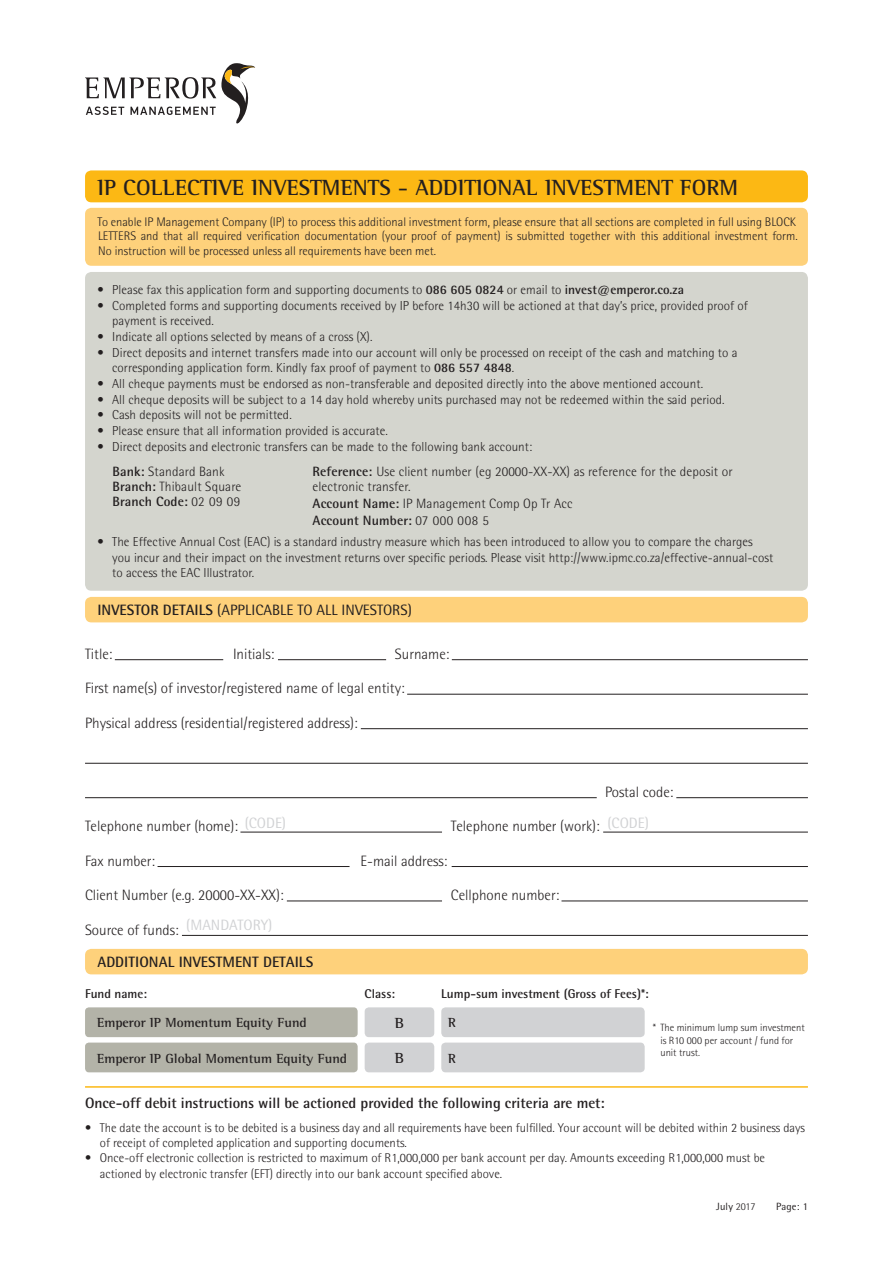
<style>
.page{position:relative;width:893px;height:1263px;background:#fff}
.page>*{position:absolute;margin:0;border:0;box-sizing:border-box;transform-origin:0 0}
.t1{font:700 22.5px "Rotis Semi Serif";color:#231f20}
.t2{font:300 15px "Rotis Semi Sans";color:#231f20}
.t3{font:700 15px "Rotis Semi Sans";color:#231f20}
.t4{font:15px "Rotis Semi Sans";letter-spacing:.005em;color:#231f20}
.t5{font:15px "Rotis Semi Sans";color:#d1d2d4}
.t6{font:700 15px "Rotis Semi Serif";color:#231f20}
.t7{font:300 13.5px/15px "Rotis Semi Sans";letter-spacing:.01em;color:#231f20}
.t8{font:700 13.5px "Rotis Semi Serif";color:#231f20}
.t9{font:700 13.5px "Rotis Semi Sans";letter-spacing:.01em;color:#231f20}
.t10{font:300 13.05px/15.6px "Rotis Semi Sans";letter-spacing:.005em;color:#231f20}
.t11{font:300 12.75px/15.3px "Rotis Semi Sans";color:#231f20}
.t12{font:700 12.75px "Rotis Semi Sans";color:#231f20}
.t13{font:300 12.45px/15px "Rotis Semi Sans";color:#231f20}
.t14{font:300 10.5px/12.6px "Rotis Semi Sans";color:#231f20}
.t15{font:10.5px "Rotis Semi Sans";letter-spacing:.02em;color:#231f20}
.s1{font-weight:700}
.s2{font-weight:300}
</style>
<div class="page">
<div style="left:441px;top:1007px;width:204px;height:30px;background:#d1d2d4;border-radius:4px"></div>
<div style="left:441px;top:1042px;width:204px;height:30px;background:#d1d2d4;border-radius:4px"></div>
<div style="left:85px;top:170px;width:723px;height:32px;background:#fcb814;border-radius:6px"></div>
<div style="left:85px;top:208px;width:723px;height:58px;background:#fed17b;border-radius:6px"></div>
<div style="left:85px;top:272px;width:723px;height:319px;background:#d4d5ce;border-radius:6px"></div>
<hr style="left:85px;top:1086px;width:723px;height:2px;background:#fcb814">
<div style="left:85px;top:597px;width:723px;height:25px;background:#fed17b;border-radius:6px"></div>
<hr style="left:115px;top:659px;width:108px;height:1px;background:#231f20">
<hr style="left:278px;top:659px;width:108px;height:1px;background:#231f20">
<hr style="left:452px;top:659px;width:356px;height:1px;background:#231f20">
<hr style="left:361px;top:728px;width:447px;height:1px;background:#231f20">
<hr style="left:407px;top:694px;width:401px;height:1px;background:#231f20">
<hr style="left:85px;top:763px;width:723px;height:1px;background:#231f20">
<hr style="left:240px;top:832px;width:202px;height:1px;background:#231f20">
<hr style="left:603px;top:832px;width:205px;height:1px;background:#231f20">
<hr style="left:287px;top:901px;width:155px;height:1px;background:#231f20">
<hr style="left:561px;top:901px;width:247px;height:1px;background:#231f20">
<hr style="left:85px;top:797px;width:512px;height:1px;background:#231f20">
<hr style="left:676px;top:797px;width:132px;height:1px;background:#231f20">
<hr style="left:158px;top:866px;width:192px;height:1px;background:#231f20">
<hr style="left:452px;top:866px;width:356px;height:1px;background:#231f20">
<svg style="left:85px;top:63px;width:170px;height:61px"></svg>
<div style="left:365px;top:1042px;width:69px;height:30px;background:#d1d2d4;border-radius:4px"></div>
<div style="left:85px;top:1007px;width:273px;height:30px;background:#b3b3a8;border-radius:4px"></div>
<div style="left:85px;top:1042px;width:273px;height:30px;background:#b3b3a8;border-radius:4px"></div>
<div style="left:365px;top:1007px;width:69px;height:30px;background:#d1d2d4;border-radius:4px"></div>
<div style="left:85px;top:949px;width:723px;height:25px;background:#fed17b;border-radius:6px"></div>
<hr style="left:182px;top:935px;width:626px;height:1px;background:#231f20">
<p class="t1" style="left:97px;top:174px;width:642px">IP COLLECTIVE INVESTMENTS - ADDITIONAL INVESTMENT FORM</p>
<p class="t13" style="left:97px;top:214px;width:702px">To enable IP Management Company (IP) to process this additional investment form, please ensure that all sections are completed in full using BLOCK<br>LETTERS and that all required verification documentation (your proof of payment) is submitted together with this additional investment form.<br>No instruction will be processed unless all requirements have been met.</p>
<p class="t10" style="left:97px;top:282px;width:588px">• Please fax this application form and supporting documents to <span class="s1">086 605 0824</span> or email to <span class="s1">invest@emperor.co.za</span></p>
<p class="t10" style="left:112px;top:297px;width:637px;text-indent:-15px">• Completed forms and supporting documents received by IP before 14h30 will be actioned at that day’s price, provided proof of payment is received.</p>
<p class="t10" style="left:97px;top:329px;width:277px">• Indicate all options selected by means of a cross (X).</p>
<p class="t10" style="left:97px;top:344px;width:642px">• Direct deposits and internet transfers made into our account will only be processed on receipt of the cash and matching to a</p>
<p class="t10" style="left:112px;top:360px;width:404px">corresponding application form. Kindly fax proof of payment to <span class="s1">086 557 4848</span>.</p>
<p class="t10" style="left:97px;top:376px;width:607px">• All cheque payments must be endorsed as non-transferable and deposited directly into the above mentioned account.</p>
<p class="t10" style="left:97px;top:391px;width:629px">• All cheque deposits will be subject to a 14 day hold whereby units purchased may not be redeemed within the said period.</p>
<p class="t10" style="left:97px;top:407px;width:196px">• Cash deposits will not be permitted.</p>
<p class="t10" style="left:97px;top:423px;width:292px">• Please ensure that all information provided is accurate.</p>
<p class="t10" style="left:97px;top:438px;width:436px">• Direct deposits and electronic transfers can be made to the following bank account:</p>
<p class="t7" style="left:113px;top:464px;width:130px"><span class="s1">Bank:</span> Standard Bank<br><span class="s1">Branch:</span> Thibault Square<br><span class="s1">Branch Code:</span> 02 09 09</p>
<p class="t7" style="left:313px;top:464px;width:422px"><span class="s1">Reference:</span> Use client number (eg 20000-XX-XX) as reference for the deposit or electronic transfer.</p>
<p class="t7" style="left:313px;top:496px;width:262px"><span class="s1">Account Name:</span> IP Management Comp Op Tr Acc</p>
<p class="t9" style="left:313px;top:513px;width:178px">Account Number: <span class="s2">07 000 008 5</span></p>
<p class="t10" style="left:112px;top:534px;width:662px;text-indent:-15px">• The Effective Annual Cost (EAC) is a standard industry measure which has been introduced to allow you to compare the charges you incur and their impact on the investment returns over specific periods. Please visit http://www.ipmc.co.za/effective-annual-cost to access the EAC Illustrator.</p>
<p class="t4" style="left:97px;top:601px;width:316px"><span class="s1">INVESTOR DETAILS</span> (APPLICABLE TO ALL INVESTORS)</p>
<p class="t2" style="left:85px;top:645px;width:29px">Title:</p>
<p class="t2" style="left:233px;top:645px;width:43px">Initials:</p>
<p class="t2" style="left:395px;top:645px;width:56px">Surname:</p>
<p class="t2" style="left:85px;top:680px;width:321px">First name(s) of investor/registered name of legal entity:</p>
<p class="t2" style="left:85px;top:714px;width:274px">Physical address (residential/registered address):</p>
<p class="t2" style="left:605px;top:783px;width:70px">Postal code:</p>
<p class="t2" style="left:85px;top:818px;width:155px">Telephone number (home):</p>
<p class="t5" style="left:245px;top:814px;width:43px">(CODE)</p>
<p class="t5" style="left:607px;top:814px;width:43px">(CODE)</p>
<p class="t2" style="left:451px;top:818px;width:150px">Telephone number (work):</p>
<p class="t2" style="left:85px;top:852px;width:72px">Fax number:</p>
<p class="t2" style="left:361px;top:852px;width:88px">E-mail address:</p>
<p class="t2" style="left:85px;top:886px;width:200px">Client Number (e.g. 20000-XX-XX):</p>
<p class="t2" style="left:451px;top:886px;width:110px">Cellphone number:</p>
<p class="t2" style="left:85px;top:921px;width:95px">Source of funds:</p>
<p class="t5" style="left:186px;top:916px;width:88px">(MANDATORY)</p>
<p class="t3" style="left:97px;top:953px;width:217px">ADDITIONAL INVESTMENT DETAILS</p>
<p class="t12" style="left:85px;top:986px;width:63px">Fund name:</p>
<p class="t8" style="left:97px;top:1015px;width:211px">Emperor IP Momentum Equity Fund</p>
<p class="t8" style="left:97px;top:1050px;width:252px">Emperor IP Global Momentum Equity Fund</p>
<p class="t12" style="left:365px;top:986px;width:32px">Class:</p>
<p class="t6" style="left:395px;top:1014px;width:11px">B</p>
<p class="t6" style="left:395px;top:1049px;width:11px">B</p>
<p class="t12" style="left:441px;top:986px;width:209px">Lump-sum investment (Gross of Fees)*:</p>
<p class="t8" style="left:448px;top:1015px;width:9px">R</p>
<p class="t8" style="left:448px;top:1050px;width:9px">R</p>
<p class="t14" style="left:660px;top:1021px;width:146px;text-indent:-8px">* The minimum lump sum investment is R10 000 per account / fund for unit trust.</p>
<p class="t3" style="left:85px;top:1093px;width:521px">Once-off debit instructions will be actioned provided the following criteria are met:</p>
<p class="t11" style="left:100px;top:1120px;width:706px;text-indent:-15px">• The date the account is to be debited is a business day and all requirements have been fulfilled. Your account will be debited within 2 business days of receipt of completed application and supporting documents.</p>
<p class="t11" style="left:100px;top:1150px;width:667px;text-indent:-15px">• Once-off electronic collection is restricted to maximum of R1,000,000 per bank account per day. Amounts exceeding R1,000,000 must be actioned by electronic transfer (EFT) directly into our bank account specified above.</p>
<p class="t15" style="left:716px;top:1200px;width:41px">July <span class="s2">2017</span></p>
<p class="t15" style="left:776px;top:1200px;width:33px">Page: 1</p>
</div>
